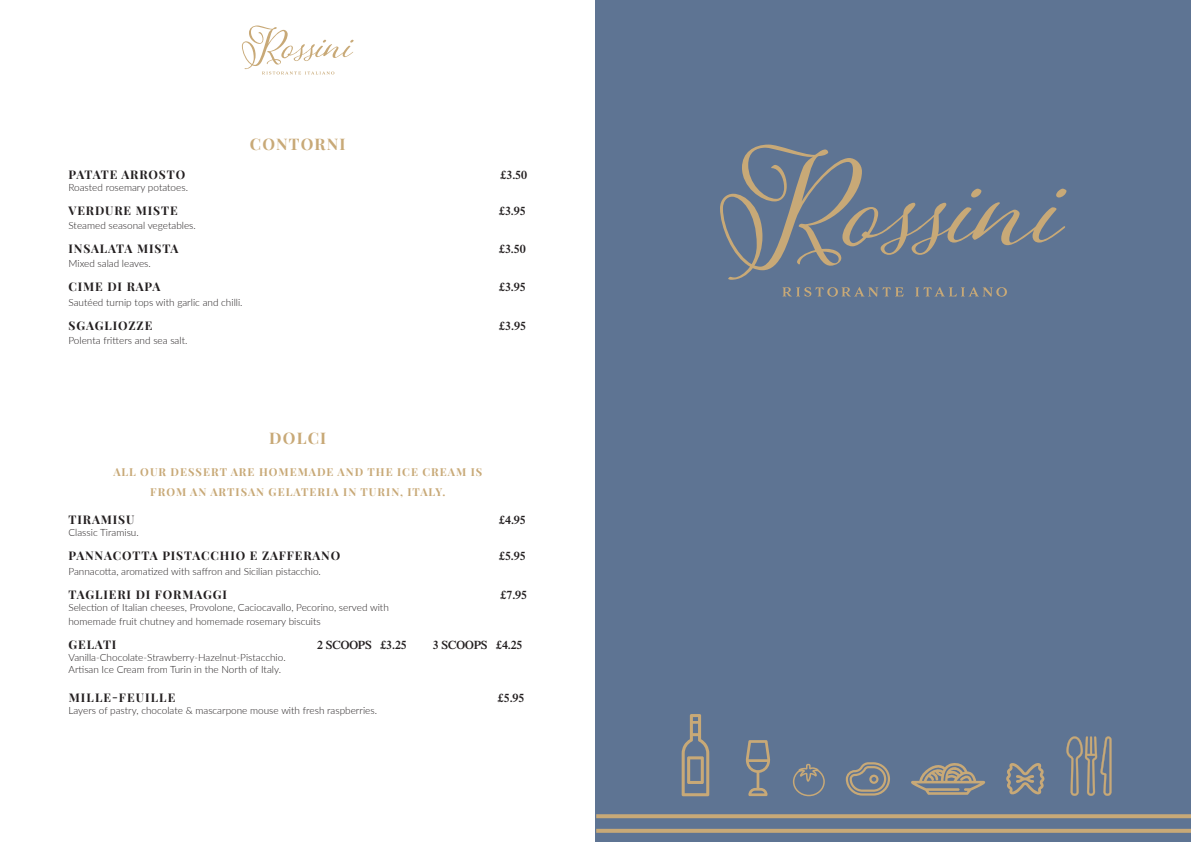
<style>
.page{position:relative;width:1191px;height:842px;background:#fff}
.page>*{position:absolute;margin:0;border:0;box-sizing:border-box;transform-origin:0 0}
.t1{font:700 16px "Playfair Display";letter-spacing:.075em;color:#c8a977}
.t2{font:700 12px "Playfair Display";letter-spacing:.075em;color:#231f20}
.t3{font:600 12px "Times LT Std";letter-spacing:-.01em;color:#231f20}
.t4{font:700 12px "Playfair Display";letter-spacing:.095em;color:#231f20}
.t5{font:700 11px/19.2px "Playfair Display";letter-spacing:.095em;color:#c8a977;text-align:center}
.t6{font:300 10px/14.4px "Lato";color:#231f20}
</style>
<div class="page">
<div style="left:596px;top:0;width:595px;height:842px;background:#5e7493"></div>
<svg style="left:720px;top:145px;width:346px;height:135px"></svg>
<svg style="left:782px;top:287px;width:121px;height:10px"></svg>
<svg style="left:915px;top:287px;width:92px;height:10px"></svg>
<svg style="left:745px;top:740px;width:25px;height:56px"></svg>
<svg style="left:681px;top:714px;width:28px;height:82px"></svg>
<svg style="left:793px;top:764px;width:32px;height:32px"></svg>
<svg style="left:845px;top:762px;width:45px;height:33px"></svg>
<svg style="left:911px;top:763px;width:74px;height:32px"></svg>
<svg style="left:1006px;top:763px;width:38px;height:32px"></svg>
<svg style="left:1066px;top:736px;width:45px;height:60px"></svg>
<svg style="left:596px;top:814px;width:595px;height:4px;background:#c1a578"></svg>
<svg style="left:596px;top:829px;width:595px;height:4px;background:#c3a678"></svg>
<svg style="left:242px;top:26px;width:111px;height:49px"></svg>
<h1 class="t1" style="left:250px;top:131px;width:97px">CONTORNI</h1>
<p class="t2" style="left:68px;top:165px;width:118px">PATATE ARROSTO</p>
<p class="t3" style="left:500px;top:167px;width:28px">£3.50</p>
<p class="t6" style="left:68px;top:179px;width:121px">Roasted rosemary potatoes.</p>
<p class="t2" style="left:68px;top:201px;width:111px">VERDURE MISTE</p>
<p class="t3" style="left:499px;top:203px;width:28px">£3.95</p>
<p class="t6" style="left:68px;top:218px;width:129px">Steamed seasonal vegetables.</p>
<p class="t2" style="left:68px;top:239px;width:112px">INSALATA MISTA</p>
<p class="t3" style="left:499px;top:242px;width:28px">£3.50</p>
<p class="t6" style="left:68px;top:256px;width:84px">Mixed salad leaves.</p>
<p class="t2" style="left:68px;top:277px;width:93px">CIME DI RAPA</p>
<p class="t3" style="left:499px;top:280px;width:28px">£3.95</p>
<p class="t6" style="left:68px;top:295px;width:176px">Sautéed turnip tops with garlic and chilli.</p>
<p class="t2" style="left:68px;top:316px;width:85px">SGAGLIOZZE</p>
<p class="t3" style="left:499px;top:319px;width:28px">£3.95</p>
<p class="t6" style="left:68px;top:333px;width:120px">Polenta fritters and sea salt.</p>
<h1 class="t1" style="left:269px;top:425px;width:58px">DOLCI</h1>
<p class="t5" style="left:113px;top:462px;width:370px">ALL OUR DESSERT ARE HOMEMADE AND THE ICE CREAM IS<br>FROM AN ARTISAN GELATERIA IN TURIN, ITALY.</p>
<p class="t2" style="left:68px;top:510px;width:67px">TIRAMISU</p>
<p class="t3" style="left:499px;top:513px;width:28px">£4.95</p>
<p class="t6" style="left:68px;top:525px;width:72px">Classic Tiramisu.</p>
<p class="t2" style="left:68px;top:546px;width:273px">PANNACOTTA PISTACCHIO E ZAFFERANO</p>
<p class="t3" style="left:499px;top:549px;width:28px">£5.95</p>
<p class="t6" style="left:68px;top:564px;width:254px">Pannacotta, aromatized with saffron and Sicilian pistacchio.</p>
<p class="t2" style="left:68px;top:585px;width:160px">TAGLIERI DI FORMAGGI</p>
<p class="t3" style="left:500px;top:588px;width:28px">£7.95</p>
<p class="t6" style="left:68px;top:600px;width:322px">Selection of Italian cheeses, Provolone, Caciocavallo, Pecorino, served with homemade fruit chutney and homemade rosemary biscuits</p>
<p class="t2" style="left:68px;top:635px;width:49px">GELATI</p>
<p class="t3" style="left:317px;top:638px;width:91px">2 SCOOPS £3.25</p>
<p class="t3" style="left:433px;top:638px;width:91px">3 SCOOPS £4.25</p>
<p class="t6" style="left:68px;top:651px;width:219px;line-height:12px">Vanilla-Chocolate-Strawberry-Hazelnut-Pistacchio.<br>Artisan Ice Cream from Turin in the North of Italy.</p>
<p class="t4" style="left:69px;top:688px;width:108px">MILLE-FEUILLE</p>
<p class="t3" style="left:498px;top:691px;width:28px">£5.95</p>
<p class="t6" style="left:68px;top:703px;width:310px">Layers of pastry, chocolate &amp; mascarpone mouse with fresh raspberries.</p>
</div>
